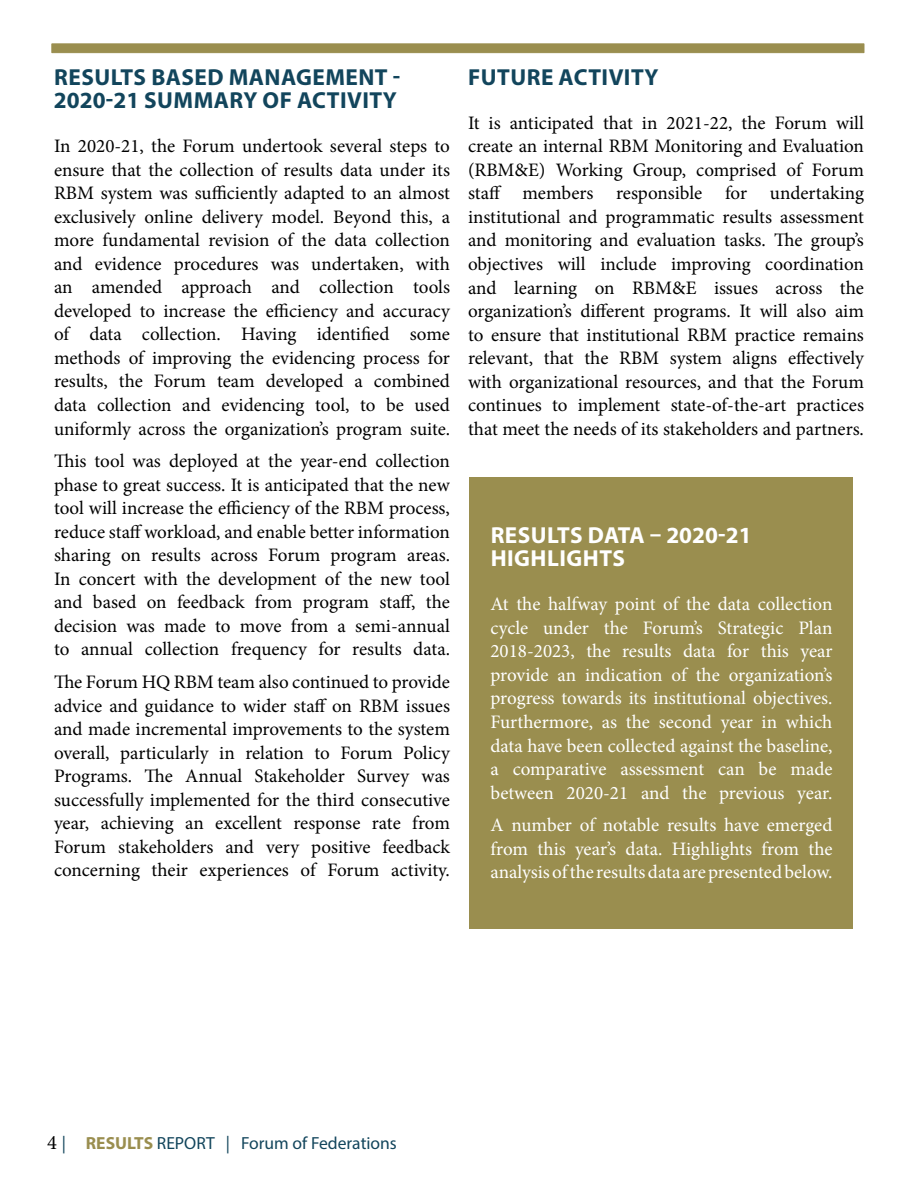
<style>
.page{position:relative;width:918px;height:1188px;background:#fff}
.page>*{position:absolute;margin:0;border:0;box-sizing:border-box;transform-origin:0 0}
.t1{font:700 23.25px/23.2px "Myriad Pro";letter-spacing:.02em;color:#12455c}
.t2{font:700 23.25px/23.2px "Myriad Pro";letter-spacing:.02em;color:#fff}
.t3{font:19.05px/23.5px "Minion Pro";color:#000;text-align:justify}
.t4{font:19.05px/23.5px "Minion Pro";color:#fff;text-align:justify}
.t5{font:17.55px "Myriad Pro";color:#12455c}
.s1{font-family:"Minion Pro";font-size:20.55px;color:#000}
.s2{font-weight:700;color:#9a8e4f}
</style>
<div class="page">
<div style="left:52px;top:44px;width:812px;height:9px;background:#9a8e4f"></div>
<div style="left:470px;top:477px;width:383px;height:452px;background:#9a8e4f"></div>
<p class="t1" style="left:54px;top:65px;width:348px">RESULTS BASED MANAGEMENT -<br>2020-21 SUMMARY OF ACTIVITY</p>
<p class="t3" style="left:54px;top:134px;width:398px">In 2020-21, the Forum undertook several steps to ensure that the collection of results data under its RBM system was sufficiently adapted to an almost exclusively online delivery model. Beyond this, a more fundamental revision of the data collection and evidence procedures was undertaken, with an amended approach and collection tools developed to increase the efficiency and accuracy of data collection. Having identified some methods of improving the evidencing process for results, the Forum team developed a combined data collection and evidencing tool, to be used uniformly across the organization’s program suite.</p>
<p class="t3" style="left:54px;top:449px;width:398px">This tool was deployed at the year-end collection phase to great success. It is anticipated that the new tool will increase the efficiency of the RBM process, reduce staff workload, and enable better information sharing on results across Forum program areas.<br>In concert with the development of the new tool and based on feedback from program staff, the decision was made to move from a semi-annual to annual collection frequency for results data.</p>
<p class="t3" style="left:54px;top:670px;width:398px">The Forum HQ RBM team also continued to provide advice and guidance to wider staff on RBM issues and made incremental improvements to the system overall, particularly in relation to Forum Policy Programs. The Annual Stakeholder Survey was successfully implemented for the third consecutive year, achieving an excellent response rate from Forum stakeholders and very positive feedback concerning their experiences of Forum activity.</p>
<p class="t1" style="left:468px;top:65px;width:192px">FUTURE ACTIVITY</p>
<p class="t3" style="left:468px;top:111px;width:398px">It is anticipated that in 2021-22, the Forum will create an internal RBM Monitoring and Evaluation (RBM&amp;E) Working Group, comprised of Forum staff members responsible for undertaking institutional and programmatic results assessment and monitoring and evaluation tasks. The group’s objectives will include improving coordination and learning on RBM&amp;E issues across the organization’s different programs. It will also aim to ensure that institutional RBM practice remains relevant, that the RBM system aligns effectively with organizational resources, and that the Forum continues to implement state-of-the-art practices that meet the needs of its stakeholders and partners.</p>
<p class="t2" style="left:491px;top:523px;width:263px">RESULTS DATA – 2020-21<br>HIGHLIGHTS</p>
<p class="t4" style="left:490px;top:592px;width:344px">At the halfway point of the data collection cycle under the Forum’s Strategic Plan 2018-2023, the results data for this year provide an indication of the organization’s progress towards its institutional objectives.<br>Furthermore, as the second year in which data have been collected against the baseline, a comparative assessment can be made between 2020-21 and the previous year.</p>
<p class="t4" style="left:490px;top:813px;width:344px">A number of notable results have emerged from this year’s data. Highlights from the analysis of the results data are presented below.</p>
<p class="t5" style="left:47px;top:1133px;width:351px"><span class="s1">4</span> | <span class="s2">RESULTS</span> REPORT | Forum of Federations</p>
</div>
